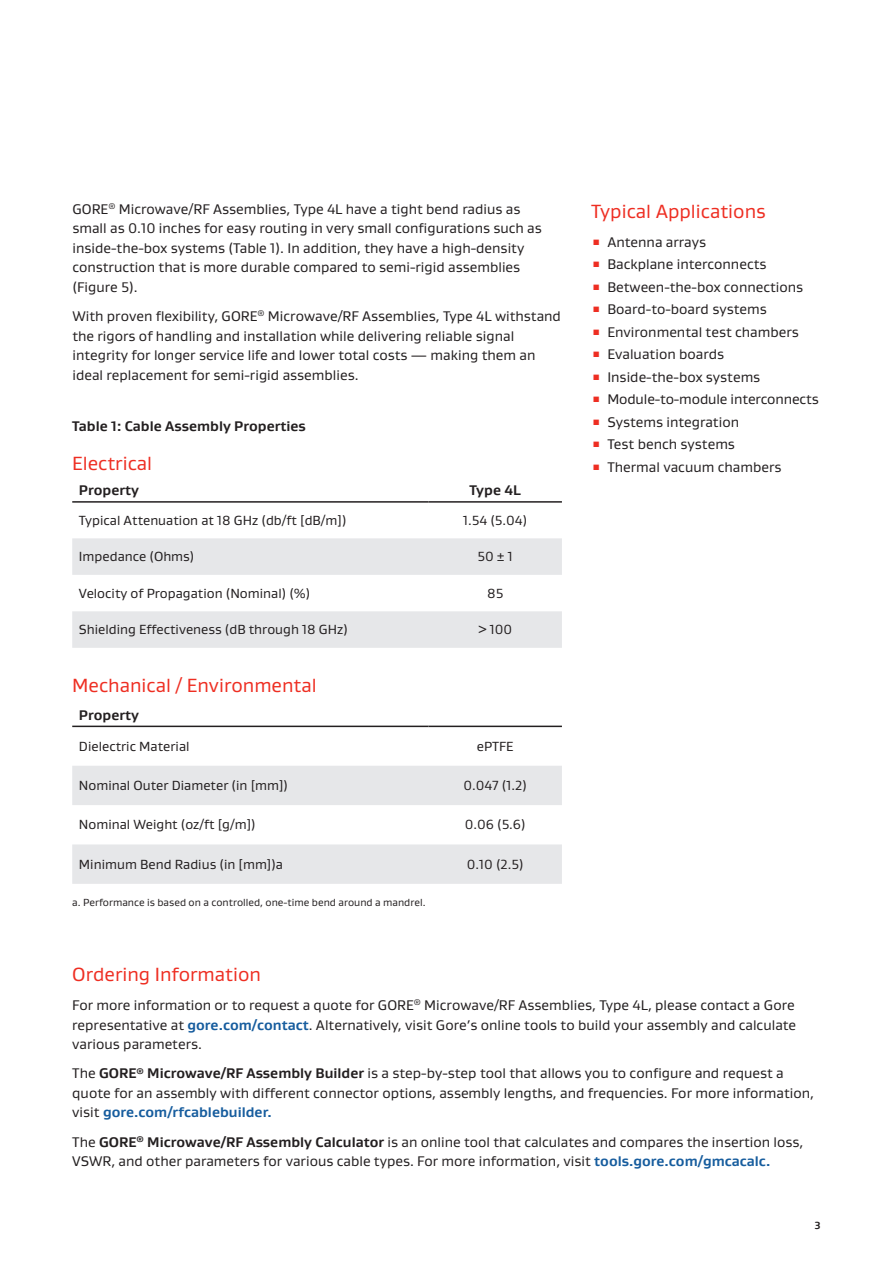
<style>
.page{position:relative;width:893px;height:1263px;background:#fff}
.page>*{position:absolute;margin:0;border:0;box-sizing:border-box;transform-origin:0 0}
.Body_Title_13_16{font:19.5px "Gore Gustan";color:#ee2e22}
.Body_Text_9_5_13{font:14.25px/19.5px "Gore Gustan";color:#231f20}
.Body_Subtitle_9_5_13{font:700 14.25px "Gore Gustan";color:#231f20}
.Table_Header_Footer{font:700 14.25px "Gore Gustan";color:#231f20}
.T-Table_text_flush_l{font:13.5px "Gore Gustan";color:#231f20}
.Table_Text_9_5_13{font:13.5px "Gore Gustan";color:#231f20}
.T-Table_text_center{font:13.5px "Gore Gustan";color:#231f20}
.Legal_Text_7_8_5{font:10.5px "Gore Gustan";color:#231f20}
.Legal_Text_7_8_5-2{font:700 10.5px "Gore Gustan";color:#231f20}
.s1{font-weight:700;color:#175d9e}
.s2{font-weight:700}
</style>
<div class="page">
<div style="left:72px;top:538px;width:490px;height:37px;background:#e6e7e9"></div>
<svg style="left:72px;top:611px;width:490px;height:273px"></svg>
<hr style="left:72px;top:501px;width:356px;height:2px;background:#231f20">
<hr style="left:428px;top:501px;width:134px;height:2px;background:#231f20">
<hr style="left:72px;top:726px;width:356px;height:1px;background:#231f20">
<hr style="left:428px;top:726px;width:134px;height:1px;background:#231f20">
<p class="Body_Text_9_5_13" style="left:72px;top:199px;width:471px">GORE<sup>®</sup> Microwave/RF Assemblies, Type 4L have a tight bend radius as small as 0.10 inches for easy routing in very small configurations such as inside-the-box systems (Table 1). In addition, they have a high-density construction that is more durable compared to semi-rigid assemblies (Figure 5).</p>
<p class="Body_Text_9_5_13" style="left:72px;top:306px;width:490px">With proven flexibility, GORE<sup>®</sup> Microwave/RF Assemblies, Type 4L withstand the rigors of handling and installation while delivering reliable signal integrity for longer service life and lower total costs — making them an ideal replacement for semi-rigid assemblies.</p>
<p class="Body_Subtitle_9_5_13" style="left:72px;top:416px;width:235px">Table 1: Cable Assembly Properties</p>
<p class="Body_Title_13_16" style="left:72px;top:451px;width:81px">Electrical</p>
<p class="Table_Header_Footer" style="left:79px;top:481px;width:62px">Property</p>
<p class="Table_Header_Footer" style="left:470px;top:481px;width:53px">Type 4L</p>
<p class="T-Table_text_flush_l" style="left:79px;top:511px;width:269px">Typical Attenuation at 18 GHz (db/ft [dB/m])</p>
<p class="Table_Text_9_5_13" style="left:463px;top:511px;width:65px">1.54 (5.04)</p>
<p class="T-Table_text_flush_l" style="left:79px;top:548px;width:117px">Impedance (Ohms)</p>
<p class="T-Table_text_center" style="left:477px;top:548px;width:37px">50 ± 1</p>
<p class="T-Table_text_flush_l" style="left:79px;top:584px;width:233px">Velocity of Propagation (Nominal) (%)</p>
<p class="T-Table_text_center" style="left:487px;top:584px;width:18px">85</p>
<p class="T-Table_text_flush_l" style="left:79px;top:621px;width:270px">Shielding Effectiveness (dB through 18 GHz)</p>
<p class="T-Table_text_center" style="left:478px;top:621px;width:36px">&gt; 100</p>
<p class="Body_Title_13_16" style="left:72px;top:672px;width:246px">Mechanical / Environmental</p>
<p class="Table_Header_Footer" style="left:79px;top:705px;width:62px">Property</p>
<p class="Table_Text_9_5_13" style="left:79px;top:737px;width:112px">Dielectric Material</p>
<p class="Table_Text_9_5_13" style="left:477px;top:737px;width:38px">ePTFE</p>
<p class="Table_Text_9_5_13" style="left:79px;top:777px;width:211px">Nominal Outer Diameter (in [mm])</p>
<p class="Table_Text_9_5_13" style="left:463px;top:777px;width:65px">0.047 (1.2)</p>
<p class="T-Table_text_flush_l" style="left:79px;top:816px;width:178px">Nominal Weight (oz/ft [g/m])</p>
<p class="T-Table_text_flush_l" style="left:465px;top:816px;width:62px">0.06 (5.6)</p>
<p class="T-Table_text_flush_l" style="left:79px;top:855px;width:206px">Minimum Bend Radius (in [mm])a</p>
<p class="T-Table_text_flush_l" style="left:467px;top:855px;width:58px">0.10 (2.5)</p>
<p class="Legal_Text_7_8_5" style="left:72px;top:896px;width:355px">a. Performance is based on a controlled, one-time bend around a mandrel.</p>
<p class="Body_Title_13_16" style="left:591px;top:198px;width:176px">Typical Applications</p>
<p class="Body_Text_9_5_13" style="left:591px;top:232px;width:116px"><sup>▪</sup> Antenna arrays</p>
<p class="Body_Text_9_5_13" style="left:591px;top:254px;width:177px"><sup>▪</sup> Backplane interconnects</p>
<p class="Body_Text_9_5_13" style="left:591px;top:277px;width:214px"><sup>▪</sup> Between-the-box connections</p>
<p class="Body_Text_9_5_13" style="left:591px;top:299px;width:177px"><sup>▪</sup> Board-to-board systems</p>
<p class="Body_Text_9_5_13" style="left:591px;top:322px;width:209px"><sup>▪</sup> Environmental test chambers</p>
<p class="Body_Text_9_5_13" style="left:591px;top:344px;width:134px"><sup>▪</sup> Evaluation boards</p>
<p class="Body_Text_9_5_13" style="left:591px;top:367px;width:171px"><sup>▪</sup> Inside-the-box systems</p>
<p class="Body_Text_9_5_13" style="left:591px;top:389px;width:229px"><sup>▪</sup> Module-to-module interconnects</p>
<p class="Body_Text_9_5_13" style="left:591px;top:412px;width:149px"><sup>▪</sup> Systems integration</p>
<p class="Body_Text_9_5_13" style="left:591px;top:434px;width:145px"><sup>▪</sup> Test bench systems</p>
<p class="Body_Text_9_5_13" style="left:591px;top:457px;width:192px"><sup>▪</sup> Thermal vacuum chambers</p>
<p class="Body_Title_13_16" style="left:72px;top:961px;width:190px">Ordering Information</p>
<p class="Body_Text_9_5_13" style="left:72px;top:995px;width:725px;text-align:justify">For more information or to request a quote for GORE<sup>®</sup> Microwave/RF Assemblies, Type 4L, please contact a Gore representative at <span class="s1">gore.com/contact</span>. Alternatively, visit Gore’s online tools to build your assembly and calculate various parameters.</p>
<p class="Body_Text_9_5_13" style="left:72px;top:1063px;width:743px">The <span class="s2">GORE</span><sup>®</sup> <span class="s2">Microwave/RF Assembly Builder</span> is a step-by-step tool that allows you to configure and request a quote for an assembly with different connector options, assembly lengths, and frequencies. For more information, visit <span class="s1">gore.com/rfcablebuilder.</span></p>
<p class="Body_Text_9_5_13" style="left:72px;top:1131px;width:733px">The <span class="s2">GORE</span><sup>®</sup> <span class="s2">Microwave/RF Assembly Calculator</span> is an online tool that calculates and compares the insertion loss,<br>VSWR, and other parameters for various cable types. For more information, visit <span class="s1">tools.gore.com/gmcacalc.</span></p>
<p class="Legal_Text_7_8_5-2" style="left:814px;top:1219px;width:8px">3</p>
</div>
